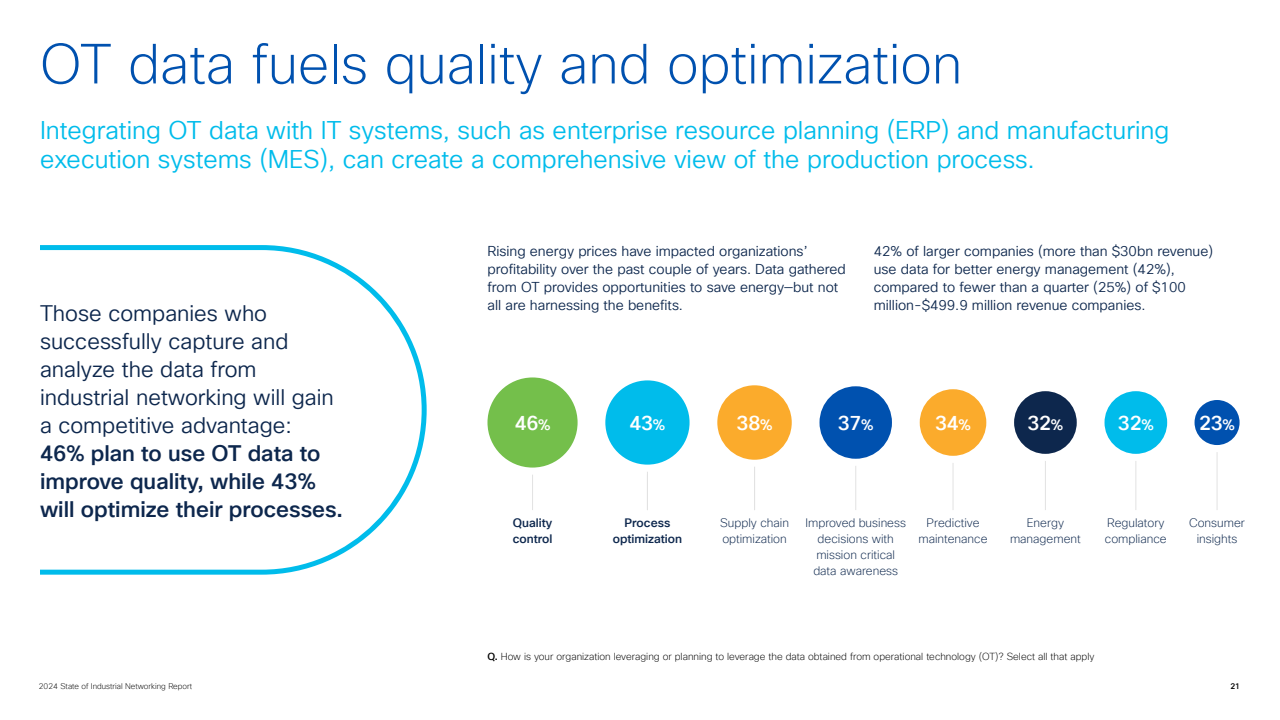
<style>
.page{position:relative;width:1280px;height:720px;background:#fff}
.page>*{position:absolute;margin:0;border:0;box-sizing:border-box;transform-origin:0 0}
.t1{font:200 55px "Cisco Sans TT";color:#0051af}
.t2{font:25px/29px "Cisco Sans TT Light";color:#00bceb}
.t3{font:22px/28px "Cisco Sans TT Light";color:#0d274d}
.t4{font:500 22px/28px "Cisco Sans TT";color:#0d274d}
.t5{font:500 20px "Cisco Sans TT";letter-spacing:-.015em;color:#fff}
.t6{font:14px/18px "Cisco Sans TT Light";color:#0d274d}
.t7{font:200 12px/16px "Cisco Sans TT";color:#0d274d;text-align:center}
.t8{font:500 12px/16px "Cisco Sans TT";color:#0d274d}
.t9{font:200 10px "Cisco Sans TT";color:#000}
.t10{font:200 8px "Cisco Sans TT";color:#000}
.t11{font:500 8px "Cisco Sans TT";color:#000}
.s1{font-size:15px}
.s2{font-weight:500}
</style>
<div class="page">
<div style="left:487px;top:377px;width:91px;height:91px;background:#74bf4b;border-radius:50%"></div>
<div style="left:605px;top:380px;width:85px;height:85px;background:#00bceb;border-radius:50%"></div>
<div style="left:717px;top:385px;width:75px;height:75px;background:#fbab2c;border-radius:50%"></div>
<div style="left:820px;top:386px;width:72px;height:73px;background:#0051af;border-radius:50%"></div>
<div style="left:920px;top:389px;width:66px;height:67px;background:#fbab2c;border-radius:50%"></div>
<div style="left:1014px;top:391px;width:63px;height:63px;background:#0d274d;border-radius:50%"></div>
<div style="left:1105px;top:391px;width:62px;height:63px;background:#00bceb;border-radius:50%"></div>
<div style="left:1195px;top:400px;width:45px;height:45px;background:#0051af;border-radius:50%"></div>
<svg style="left:40px;top:245px;width:387px;height:330px"></svg>
<hr style="left:532px;top:475px;width:1px;height:35px;background:#e2e2e2">
<hr style="left:647px;top:472px;width:1px;height:38px;background:#e2e2e2">
<hr style="left:855px;top:466px;width:1px;height:44px;background:#e2e2e2">
<hr style="left:1045px;top:461px;width:1px;height:49px;background:#e2e2e2">
<hr style="left:754px;top:467px;width:1px;height:43px;background:#e2e2e2">
<hr style="left:953px;top:463px;width:1px;height:47px;background:#e2e2e2">
<hr style="left:1135px;top:461px;width:1px;height:49px;background:#e2e2e2">
<hr style="left:1217px;top:452px;width:1px;height:58px;background:#e2e2e2">
<h1 class="t1" style="left:40px;top:28px;width:924px">OT data fuels quality and optimization</h1>
<h2 class="t2" style="left:40px;top:116px;width:1131px">Integrating OT data with IT systems, such as enterprise resource planning (ERP) and manufacturing execution systems (MES), can create a comprehensive view of the production process.</h2>
<h3 class="t3" style="left:40px;top:300px;width:295px">Those companies who successfully capture and analyze the data from industrial networking will gain a competitive advantage:</h3>
<h3 class="t4" style="left:40px;top:440px;width:305px">46% plan to use OT data to improve quality, while 43% will optimize their processes.</h3>
<p class="t6" style="left:488px;top:243px;width:360px">Rising energy prices have impacted organizations’ profitability over the past couple of years. Data gathered from OT provides opportunities to save energy—but not all are harnessing the benefits.</p>
<p class="t6" style="left:874px;top:243px;width:341px">42% of larger companies (more than $30bn revenue) use data for better energy management (42%), compared to fewer than a quarter (25%) of $100 million-$499.9 million revenue companies.</p>
<h3 class="t5" style="left:515px;top:410px;width:37px">46<span class="s1">%</span></h3>
<h3 class="t5" style="left:630px;top:410px;width:37px">43<span class="s1">%</span></h3>
<h3 class="t5" style="left:737px;top:410px;width:37px">38<span class="s1">%</span></h3>
<h3 class="t5" style="left:838px;top:410px;width:37px">37<span class="s1">%</span></h3>
<h3 class="t5" style="left:935px;top:410px;width:37px">34<span class="s1">%</span></h3>
<h3 class="t5" style="left:1028px;top:410px;width:37px">32<span class="s1">%</span></h3>
<h3 class="t5" style="left:1118px;top:410px;width:37px">32<span class="s1">%</span></h3>
<h3 class="t5" style="left:1199px;top:410px;width:37px">23<span class="s1">%</span></h3>
<p class="t8" style="left:513px;top:515px;width:41px">Quality control</p>
<p class="t8" style="left:613px;top:515px;width:71px;text-align:center">Process optimization</p>
<p class="t7" style="left:720px;top:515px;width:70px;text-align:left">Supply chain optimization</p>
<p class="t7" style="left:919px;top:515px;width:71px">Predictive maintenance</p>
<p class="t7" style="left:1010px;top:515px;width:72px">Energy management</p>
<p class="t7" style="left:1105px;top:515px;width:63px;text-align:left">Regulatory compliance</p>
<p class="t7" style="left:1189px;top:515px;width:57px">Consumer insights</p>
<p class="t7" style="left:805px;top:515px;width:102px">Improved business decisions with mission critical data awareness</p>
<p class="t9" style="left:488px;top:650px;width:608px"><span class="s2">Q.</span> How is your organization leveraging or planning to leverage the data obtained from operational technology (OT)? Select all that apply</p>
<p class="t10" style="left:39px;top:681px;width:155px">2024 State of Industrial Networking Report</p>
<p class="t11" style="left:1230px;top:681px;width:11px">21</p>
</div>
